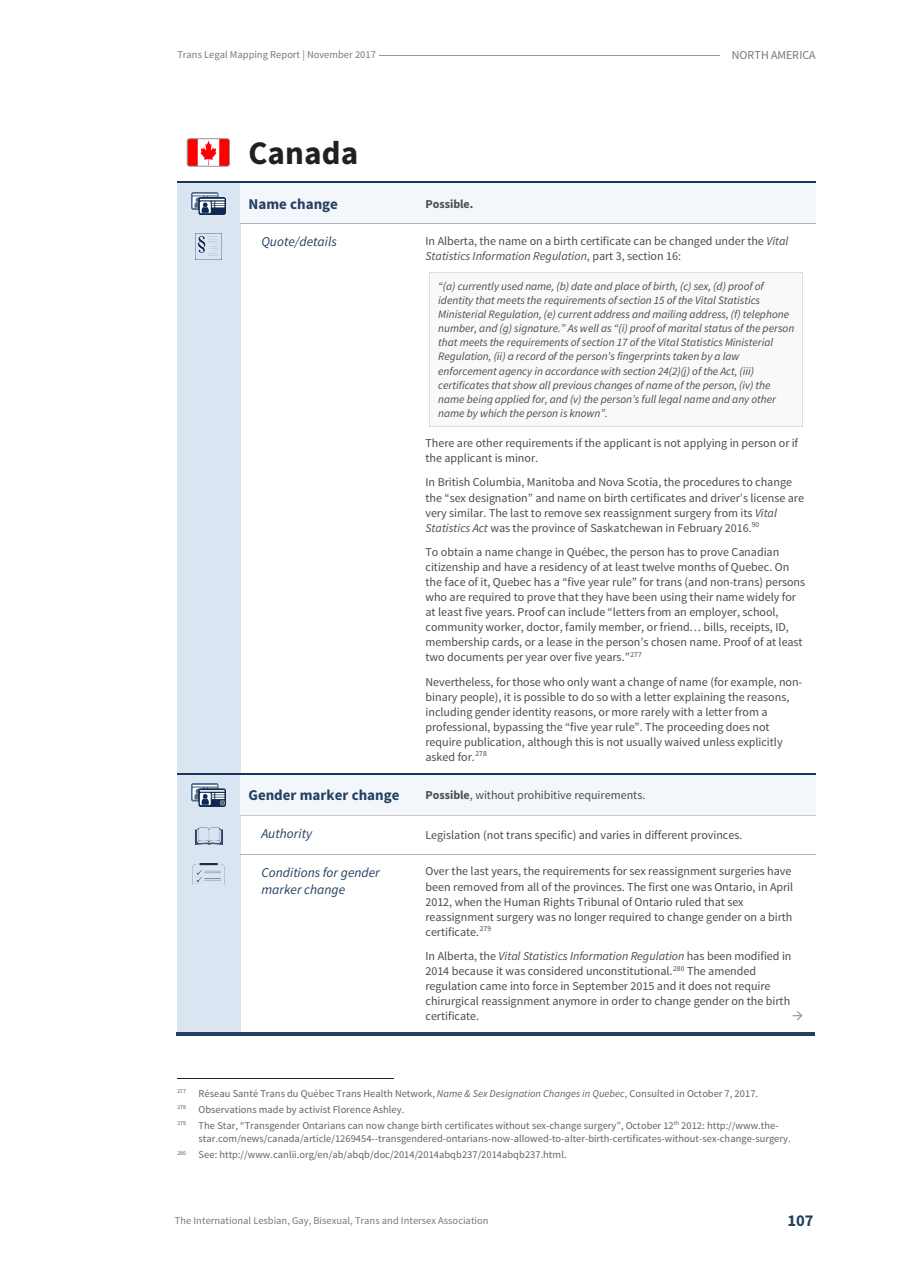
<style>
.page{position:relative;width:907px;height:1280px;background:#fff}
.page>*{position:absolute;margin:0;border:0;box-sizing:border-box;transform-origin:0 0}
.t1{font:700 33px "Source Sans Pro";color:#231f20}
.t2{font:700 16.5px "Source Sans Pro";color:#244061}
.t3{font:700 15px "Source Sans Pro";color:#244061}
.t4{font:italic 13.5px/17px "Source Sans Pro";color:#244061}
.t5{font:12px/15.1px "Source Sans Pro";letter-spacing:-.005em;color:#4b4c4d}
.t6{font:12px "Source Sans Pro";color:#76787b}
.t7{font:700 12px "Source Sans Pro";letter-spacing:-.005em;color:#4b4c4d}
.t8{font:italic 11.4px/14.1px "Source Sans Pro";letter-spacing:-.005em;color:#4b4c4d}
.t9{font:10.5px/16.2px "Source Sans Pro";letter-spacing:.005em;color:#636366}
.t10{font:10.5px "Source Sans Pro";letter-spacing:.005em;color:#76787b}
.s1{font-style:italic}
.s2{font-weight:700}
</style>
<div class="page">
<hr style="left:380px;top:55px;width:340px;height:1px;background:#939598">
<div style="left:177px;top:183px;width:63px;height:41px;background:#dbe5f1"></div>
<div style="left:240px;top:183px;width:177px;height:41px;background:#f3f6fb"></div>
<div style="left:417px;top:183px;width:398px;height:41px;background:#f3f6fb"></div>
<hr style="left:177px;top:182px;width:63px;height:1px;background:#17365d">
<hr style="left:242px;top:182px;width:175px;height:1px;background:#17365d">
<hr style="left:419px;top:182px;width:396px;height:1px;background:#17365d">
<div style="left:177px;top:224px;width:63px;height:549px;background:#dbe5f1"></div>
<div style="left:430px;top:272px;width:373px;height:21px;background:#f9f9f9"></div>
<hr style="left:430px;top:272px;width:373px;height:1px;background:#dcdddf">
<div style="left:430px;top:293px;width:373px;height:14px;background:#f9f9f9"></div>
<div style="left:430px;top:307px;width:373px;height:14px;background:#f9f9f9"></div>
<div style="left:430px;top:321px;width:373px;height:14px;background:#f9f9f9"></div>
<div style="left:430px;top:335px;width:373px;height:14px;background:#f9f9f9"></div>
<div style="left:430px;top:349px;width:373px;height:14px;background:#f9f9f9"></div>
<div style="left:430px;top:363px;width:373px;height:15px;background:#f9f9f9"></div>
<div style="left:430px;top:378px;width:373px;height:14px;background:#f9f9f9"></div>
<div style="left:430px;top:392px;width:373px;height:14px;background:#f9f9f9"></div>
<div style="left:430px;top:406px;width:373px;height:20px;background:#f9f9f9"></div>
<hr style="left:430px;top:426px;width:373px;height:1px;background:#dcdddf">
<hr style="left:240px;top:224px;width:177px;height:1px;background:#b2b3b7">
<hr style="left:418px;top:224px;width:397px;height:1px;background:#b2b3b7">
<div style="left:177px;top:774px;width:63px;height:41px;background:#dbe5f1"></div>
<div style="left:240px;top:774px;width:177px;height:41px;background:#f3f6fb"></div>
<div style="left:417px;top:774px;width:398px;height:41px;background:#f3f6fb"></div>
<hr style="left:177px;top:773px;width:63px;height:1px;background:#17365d">
<hr style="left:242px;top:773px;width:175px;height:1px;background:#17365d">
<hr style="left:419px;top:773px;width:396px;height:1px;background:#17365d">
<div style="left:177px;top:815px;width:63px;height:39px;background:#dbe5f1"></div>
<hr style="left:240px;top:815px;width:177px;height:1px;background:#c7c8ca">
<hr style="left:418px;top:815px;width:397px;height:1px;background:#c7c8ca">
<div style="left:177px;top:855px;width:63px;height:177px;background:#dbe5f1"></div>
<hr style="left:177px;top:854px;width:63px;height:1px;background:#dbe5f1">
<hr style="left:240px;top:854px;width:177px;height:1px;background:#b2b3b7">
<hr style="left:418px;top:854px;width:397px;height:1px;background:#b2b3b7">
<hr style="left:176px;top:1032px;width:64px;height:4px;background:#244061">
<svg style="left:240px;top:1032px;width:3px;height:4px"></svg>
<hr style="left:243px;top:1032px;width:174px;height:4px;background:#244061">
<hr style="left:419px;top:1032px;width:396px;height:4px;background:#244061">
<hr style="left:177px;top:1078px;width:216px;height:1px;background:#231f20">
<svg style="left:187px;top:138px;width:43px;height:29px"></svg>
<img style="left:192px;top:192px;width:34px;height:23px">
<img style="left:195px;top:233px;width:27px;height:26px">
<img style="left:192px;top:783px;width:34px;height:23px">
<img style="left:195px;top:827px;width:27px;height:18px">
<img style="left:193px;top:863px;width:32px;height:22px">
<p class="t10" style="left:177px;top:48px;width:200px">Trans Legal Mapping Report | November 2017</p>
<p class="t6" style="left:732px;top:48px;width:85px">NORTH AMERICA</p>
<h1 class="t1" style="left:249px;top:131px;width:111px">Canada</h1>
<p class="t3" style="left:248px;top:194px;width:91px">Name change</p>
<p class="t7" style="left:425px;top:196px;width:50px">Possible.</p>
<p class="t4" style="left:261px;top:233px;width:77px">Quote/details</p>
<p class="t5" style="left:425px;top:234px;width:365px">In Alberta, the name on a birth certificate can be changed under the <span class="s1">Vital<br>Statistics Information Regulation</span>, part 3, section 16:</p>
<p class="t8" style="left:438px;top:279px;width:358px">“(a) currently used name, (b) date and place of birth, (c) sex, (d) proof of identity that meets the requirements of section 15 of the Vital Statistics Ministerial Regulation, (e) current address and mailing address, (f) telephone number, and (g) signature.” As well as “(i) proof of marital status of the person that meets the requirements of section 17 of the Vital Statistics Ministerial Regulation, (ii) a record of the person’s fingerprints taken by a law enforcement agency in accordance with section 24(2)(j) of the Act, (iii) certificates that show all previous changes of name of the person, (iv) the name being applied for, and (v) the person’s full legal name and any other name by which the person is known”.</p>
<p class="t5" style="left:425px;top:436px;width:374px">There are other requirements if the applicant is not applying in person or if the applicant is minor.</p>
<p class="t5" style="left:425px;top:475px;width:380px">In British Columbia, Manitoba and Nova Scotia, the procedures to change the “sex designation” and name on birth certificates and driver’s license are very similar. The last to remove sex reassignment surgery from its <span class="s1">Vital Statistics Act</span> was the province of Saskatchewan in February 2016.<sup>90</sup></p>
<p class="t5" style="left:425px;top:544px;width:381px">To obtain a name change in Québec, the person has to prove Canadian citizenship and have a residency of at least twelve months of Quebec. On the face of it, Quebec has a “five year rule” for trans (and non-trans) persons who are required to prove that they have been using their name widely for at least five years. Proof can include “letters from an employer, school, community worker, doctor, family member, or friend… bills, receipts, ID, membership cards, or a lease in the person’s chosen name. Proof of at least two documents per year over five years.”<sup>277</sup></p>
<p class="t5" style="left:425px;top:674px;width:378px">Nevertheless, for those who only want a change of name (for example, non&shy;binary people), it is possible to do so with a letter explaining the reasons, including gender identity reasons, or more rarely with a letter from a professional, bypassing the “five year rule”. The proceeding does not require publication, although this is not usually waived unless explicitly asked for.<sup>278</sup></p>
<p class="t3" style="left:248px;top:785px;width:153px">Gender marker change</p>
<p class="t5" style="left:425px;top:788px;width:221px"><span class="s2">Possible</span>, without prohibitive requirements.</p>
<p class="t4" style="left:261px;top:825px;width:52px">Authority</p>
<p class="t5" style="left:425px;top:828px;width:318px">Legislation (not trans specific) and varies in different provinces.</p>
<p class="t4" style="left:261px;top:864px;width:120px">Conditions for gender marker change</p>
<p class="t5" style="left:425px;top:864px;width:369px">Over the last years, the requirements for sex reassignment surgeries have been removed from all of the provinces. The first one was Ontario, in April 2012, when the Human Rights Tribunal of Ontario ruled that sex reassignment surgery was no longer required to change gender on a birth certificate.<sup>279</sup></p>
<p class="t5" style="left:425px;top:948px;width:368px">In Alberta, the <span class="s1">Vital Statistics Information Regulation</span> has been modified in 2014 because it was considered unconstitutional.<sup>280</sup> The amended regulation came into force in September 2015 and it does not require chirurgical reassignment anymore in order to change gender on the birth certificate.</p>
<p class="t9" style="left:177px;top:1085px;width:603px"><sup>277</sup> Réseau Santé Trans du Québec Trans Health Network, <span class="s1">Name &amp; Sex Designation Changes in Quebec</span>, Consulted in October 7, 2017.<br><sup>278</sup> Observations made by activist Florence Ashley.<br><sup>279</sup> The Star, “Transgender Ontarians can now change birth certificates without sex-change surgery”, October 12<sup>th</sup> 2012: http://www.the-</p>
<p class="t9" style="left:177px;top:1130px;width:615px;text-indent:21px">star.com/news/canada/article/1269454--transgendered-ontarians-now-allowed-to-alter-birth-certificates-without-sex-change-surgery.<br><sup>280</sup> See: http://www.canlii.org/en/ab/abqb/doc/2014/2014abqb237/2014abqb237.html.</p>
<p class="t10" style="left:175px;top:1213px;width:315px">The International Lesbian, Gay, Bisexual, Trans and Intersex Association</p>
<h2 class="t2" style="left:787px;top:1209px;width:28px">107</h2>
</div>
